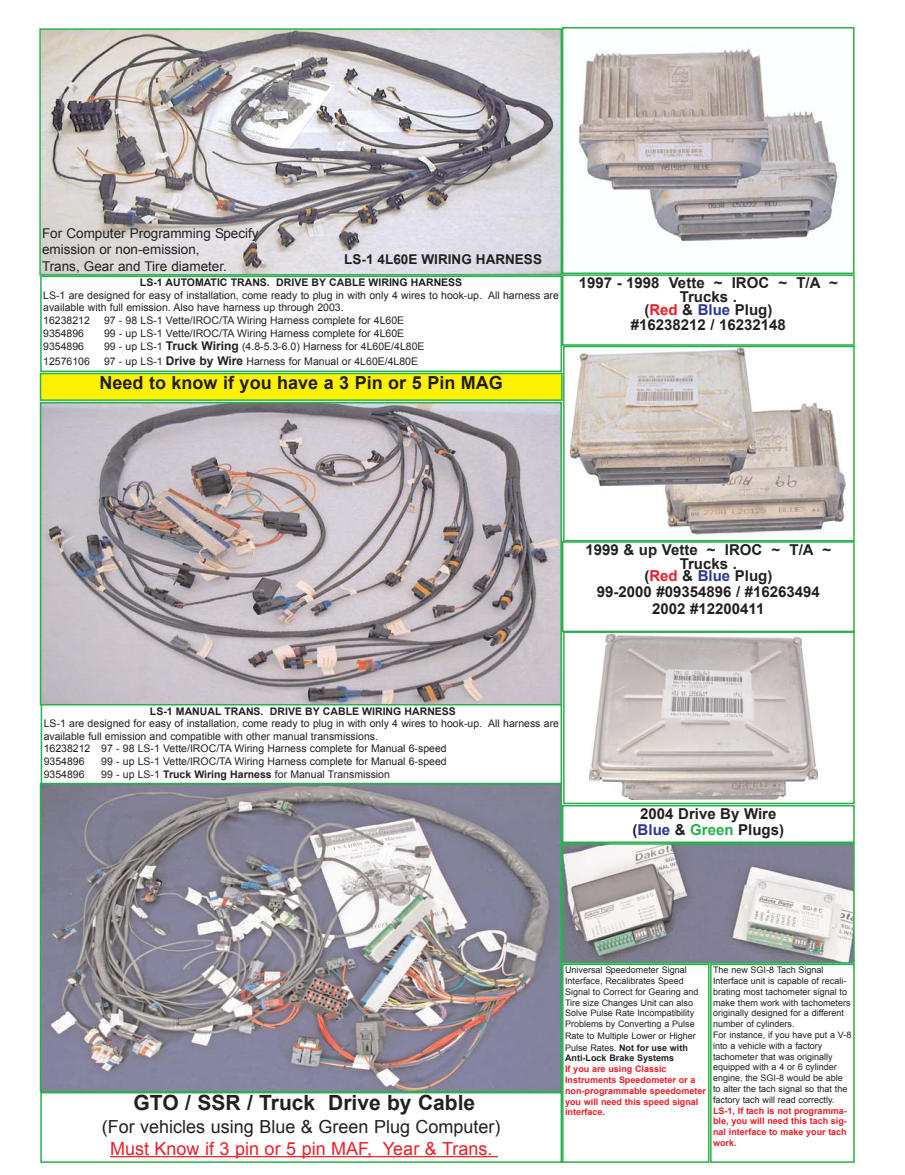
<style>
.page{position:relative;width:905px;height:1175px;background:#fff}
.page>*{position:absolute;margin:0;border:0;box-sizing:border-box;transform-origin:0 0}
.t1{font:700 21px "Arial";color:#231f20}
.t2{font:18px "Arial";color:#231f20}
.t3{font:18px "Arial";color:#ed1e25}
.t4{font:700 18px "Arial";color:#231f20}
.t5{font:700 15px/13.5px "Arial";color:#231f20;text-align:center}
.t6{font:13.5px/16.2px "Arial";color:#231f20}
.t7{font:700 13.5px "Arial";color:#231f20}
.t8{font:10.5px/12.6px "Arial";color:#231f20}
.t9{font:700 10.5px "Arial";color:#231f20}
.t10{font:9px/10.8px "Arial";color:#231f20}
.t11{font:700 9px/10.8px "Arial";color:#ed1e25}
.s1{font-weight:700;font-size:12px}
.s2{color:#ed1e25}
.s3{color:#2a3795}
.s4{font-weight:700}
.s5{color:#28b14a}
</style>
<div class="page">
<div style="left:40px;top:275px;width:522px;height:97px;border:2px solid #28b14a"></div>
<img style="left:43px;top:405px;width:516px;height:297px">
<div style="left:40px;top:402px;width:522px;height:303px;border:2px solid #28b14a"></div>
<div style="left:41px;top:704px;width:521px;height:80px;border:2px solid #28b14a"></div>
<img style="left:42px;top:31px;width:517px;height:241px">
<div style="left:39px;top:28px;width:523px;height:247px;border:2px solid #28b14a"></div>
<img style="left:569px;top:349px;width:277px;height:186px">
<div style="left:563px;top:346px;width:291px;height:195px;border:2px solid #28b14a"></div>
<img style="left:589px;top:634px;width:228px;height:166px">
<div style="left:563px;top:631px;width:291px;height:173px;border:2px solid #28b14a"></div>
<div style="left:562px;top:541px;width:292px;height:91px;border:2px solid #28b14a"></div>
<div style="left:562px;top:805px;width:292px;height:38px;border:2px solid #28b14a"></div>
<div style="left:562px;top:274px;width:292px;height:72px;border:2px solid #28b14a"></div>
<img style="left:43px;top:786px;width:516px;height:303px">
<div style="left:40px;top:783px;width:522px;height:309px;border:2px solid #28b14a"></div>
<hr style="left:110px;top:1156px;width:259px;height:1px;background:#ed1e25">
<svg style="left:369px;top:1156px;width:24px;height:1px"></svg>
<hr style="left:393px;top:1156px;width:49px;height:1px;background:#ed1e25">
<hr style="left:452px;top:1156px;width:46px;height:1px;background:#ed1e25">
<div style="left:40px;top:1091px;width:522px;height:71px;border:2px solid #28b14a"></div>
<img style="left:565px;top:846px;width:286px;height:114px">
<div style="left:562px;top:843px;width:292px;height:120px;border:2px solid #28b14a"></div>
<div style="left:562px;top:963px;width:147px;height:199px;border:2px solid #28b14a"></div>
<div style="left:710px;top:963px;width:144px;height:199px;border:2px solid #28b14a"></div>
<div style="left:41px;top:373px;width:521px;height:27px;background:#fff200"></div>
<div style="left:40px;top:373px;width:522px;height:28px;border:2px solid #28b14a"></div>
<img style="left:578px;top:49px;width:260px;height:192px">
<div style="left:562px;top:27px;width:292px;height:247px;border:2px solid #28b14a"></div>
<p class="t6" style="left:42px;top:225px;width:218px">For Computer Programming Specify emission or non-emission,<br>Trans, Gear and Tire diameter.</p>
<p class="t7" style="left:344px;top:251px;width:199px">LS-1 4L60E WIRING HARNESS</p>
<p class="t9" style="left:140px;top:277px;width:324px">LS-1 AUTOMATIC TRANS. DRIVE BY CABLE WIRING HARNESS</p>
<p class="t8" style="left:43px;top:289px;width:517px">LS-1 are designed for easy of installation, come ready to plug in with only 4 wires to hook-up. All harness are available with full emission. Also have harness up through 2003.<br>16238212</p>
<p class="t8" style="left:104px;top:314px;width:302px">97 - 98 LS-1 Vette/IROC/TA Wiring Harness complete for 4L60E</p>
<p class="t8" style="left:43px;top:327px;width:42px">9354896</p>
<p class="t8" style="left:104px;top:327px;width:302px">99 - up LS-1 Vette/IROC/TA Wiring Harness complete for 4L60E</p>
<p class="t8" style="left:43px;top:340px;width:42px">9354896</p>
<p class="t8" style="left:104px;top:340px;width:322px">99 - up LS-1 <span class="s1">Truck Wiring</span> (4.8-5.3-6.0) Harness for 4L60E/4L80E</p>
<p class="t8" style="left:43px;top:355px;width:48px">12576106</p>
<p class="t8" style="left:104px;top:355px;width:315px">97 - up LS-1 <span class="s1">Drive by Wire</span> Harness for Manual or 4L60E/4L80E</p>
<h2 class="t4" style="left:100px;top:372px;width:405px">Need to know if you have a 3 Pin or 5 Pin MAG</h2>
<h3 class="t5" style="left:578px;top:276px;width:261px">1997 - 1998 Vette ~ IROC ~ T/A ~<br>Trucks .<br>(<span class="s2">Red</span> &amp; <span class="s3">Blue</span> Plug)</h3>
<h3 class="t5" style="left:630px;top:318px;width:157px">#16238212 / 16232148</h3>
<h3 class="t5" style="left:585px;top:543px;width:247px">1999 &amp; up Vette ~ IROC ~ T/A ~<br>Trucks .</h3>
<h3 class="t5" style="left:596px;top:567px;width:225px;line-height:16.5px">(<span class="s2">Red</span> &amp; <span class="s3">Blue</span> Plug)<br>99-2000 #09354896 / #16263494<br>2002 #12200411</h3>
<p class="t9" style="left:150px;top:705px;width:307px">LS-1 MANUAL TRANS. DRIVE BY CABLE WIRING HARNESS</p>
<p class="t8" style="left:44px;top:717px;width:517px">LS-1 are designed for easy of installation, come ready to plug in with only 4 wires to hook-up. All harness are available full emission and compatible with other manual transmissions.<br>16238212 97 - 98 LS-1 Vette/IROC/TA Wiring Harness complete for Manual 6-speed<br>9354896</p>
<p class="t8" style="left:101px;top:755px;width:347px">99 - up LS-1 Vette/IROC/TA Wiring Harness complete for Manual 6-speed</p>
<p class="t8" style="left:44px;top:767px;width:42px">9354896</p>
<p class="t8" style="left:101px;top:767px;width:290px">99 - up LS-1 <span class="s4">Truck Wiring Harness</span> for Manual Transmission</p>
<h3 class="t5" style="left:632px;top:805px;width:153px;line-height:16.5px">2004 Drive By Wire (<span class="s3">Blue</span> &amp; <span class="s5">Green</span> Plugs)</h3>
<h1 class="t1" style="left:133px;top:1091px;width:343px">GTO / SSR / Truck Drive by Cable</h1>
<h2 class="t2" style="left:102px;top:1116px;width:400px">(For vehicles using Blue &amp; Green Plug Computer)</h2>
<h2 class="t3" style="left:110px;top:1138px;width:384px">Must Know if 3 pin or 5 pin MAF, Year &amp; Trans.</h2>
<p class="t10" style="left:565px;top:964px;width:135px">Universal Speedometer Signal<br>Interface, Recalibrates Speed<br>Signal to Correct for Gearing and<br>Tire size Changes Unit can also<br>Solve Pulse Rate Incompatibility<br>Problems by Converting a Pulse</p>
<p class="t10" style="left:565px;top:1030px;width:132px">Rate to Multiple Lower or Higher<br>Pulse Rates. <span class="s4">Not for use with<br>Anti-Lock Brake Systems</span></p>
<p class="t11" style="left:565px;top:1063px;width:142px">If you are using Classic<br>Instruments Speedometer or a non-programmable speedometer you will need this speed signal interface.</p>
<p class="t10" style="left:713px;top:964px;width:140px">The new SGI-8 Tach Signal<br>Interface unit is capable of recali&shy;brating most tachometer signal to make them work with tachometers originally designed for a different number of cylinders.<br>For instance, if you have put a V-8 into a vehicle with a factory tachometer that was originally equipped with a 4 or 6 cylinder engine, the SGI-8 would be able to alter the tach signal so that the factory tach will read correctly.</p>
<p class="t11" style="left:713px;top:1105px;width:135px;text-align:justify">LS-1, If tach is not programma&shy;ble, you will need this tach sig&shy;nal interface to make your tach work.</p>
</div>
